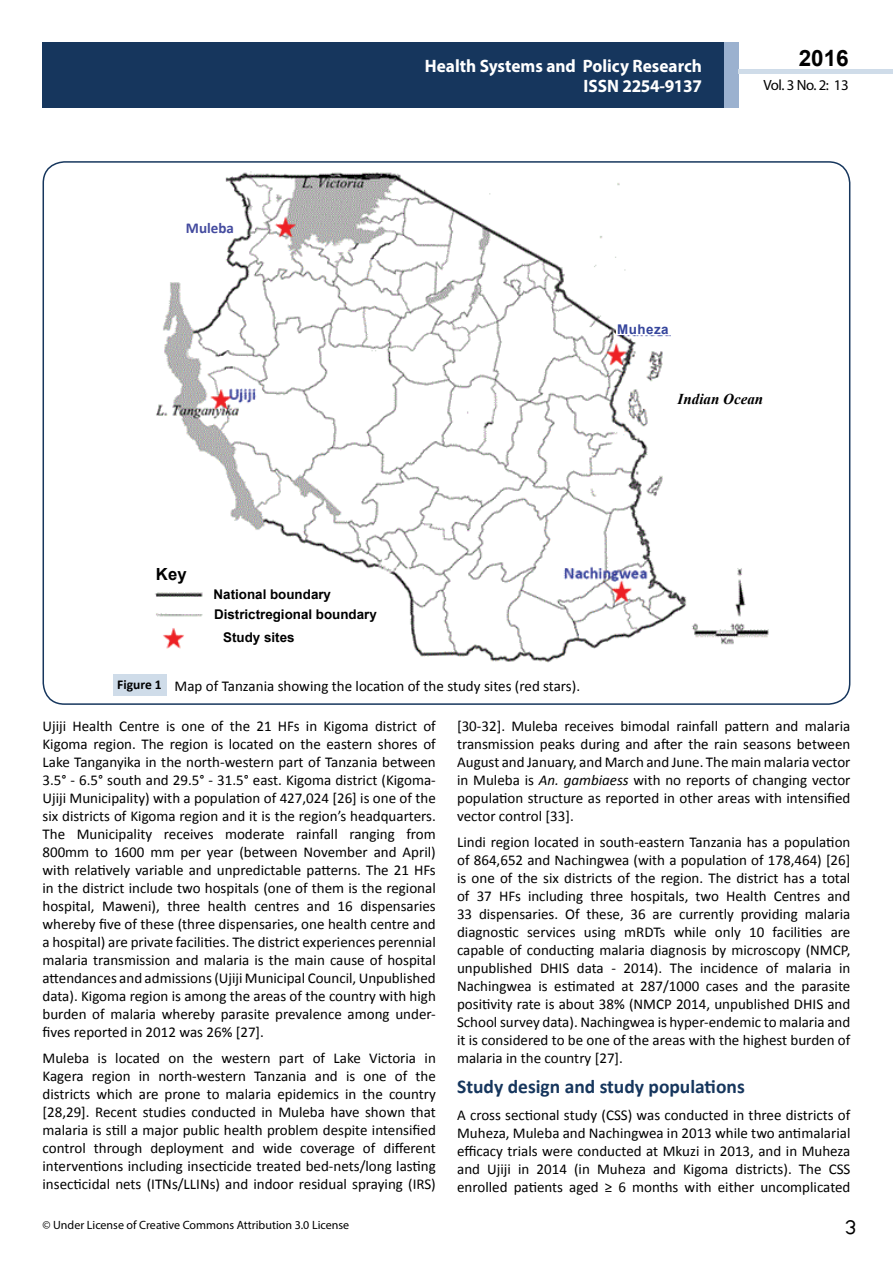
<style>
.page{position:relative;width:893px;height:1263px;background:#fff}
.page>*{position:absolute;margin:0;border:0;box-sizing:border-box;transform-origin:0 0}
.t1{font:25.5px "Tunga";color:#000}
.t2{font:700 22.5px "Arial";color:#000}
.t3{font:700 19.5px "Calibri";color:#16365d}
.t4{font:700 18px/19.8px "Myriad Pro";color:#fff;text-align:right;scale:.96 1}
.t5{font:700 16.65px "Arial";color:#000}
.t6{font:15px/18px "Calibri";color:#000;text-align:justify}
.t7{font:italic 700 15px "Times New Roman";color:#000}
.t8{font:700 15px "Calibri";color:#444b9f}
.t9{font:14.85px "Myriad Pro";letter-spacing:-.03em;color:#000}
.t10{font:700 13.35px/20.9px "Arial";color:#000}
.t11{font:700 13.35px "Arial";letter-spacing:.04em;color:#35459c}
.t12{font:12px "Myriad Pro";color:#000}
.s1{font-weight:700;font-size:13.5px}
.s2{font-style:italic}
</style>
<div class="page">
<div style="left:724px;top:42px;width:14px;height:66px;background:#9bb1cf"></div>
<div style="left:43px;top:42px;width:681px;height:66px;background:#16365d"></div>
<div style="left:738px;top:69px;width:155px;height:5px;background:#cfdce9"></div>
<img style="left:155px;top:171px;width:614px;height:492px">
<div style="left:616px;top:320px;width:69px;height:14px;background:#fff"></div>
<div style="left:209px;top:585px;width:171px;height:69px;background:#fff"></div>
<div style="left:146px;top:555px;width:61px;height:30px;background:#fff"></div>
<div style="left:666px;top:386px;width:112px;height:41px;background:#fff"></div>
<div style="left:174px;top:215px;width:64px;height:20px;background:#fff"></div>
<div style="left:113px;top:675px;width:53px;height:21px;background:#cfdce9"></div>
<p class="t8" style="left:186px;top:218px;width:50px">Muleba</p>
<p class="t4" style="left:425px;top:55px;width:290px">Health Systems and Policy Research<br>ISSN 2254-9137</p>
<h2 class="t2" style="left:799px;top:43px;width:52px">2016</h2>
<p class="t9" style="left:763px;top:76px;width:87px">Vol. 3 No. 2: 13</p>
<p class="t11" style="left:617px;top:321px;width:53px">Muheza</p>
<p class="t7" style="left:678px;top:389px;width:87px">Indian Ocean</p>
<p class="t5" style="left:156px;top:563px;width:32px">Key</p>
<p class="t10" style="left:214px;top:584px;width:165px">National boundary<br>Districtregional boundary</p>
<p class="t10" style="left:223px;top:628px;width:73px">Study sites</p>
<p class="t6" style="left:117px;top:677px;width:464px"><span class="s1">Figure 1</span> Map of Tanzania showing the location of the study sites (red stars).</p>
<p class="t6" style="left:42px;top:717px;width:395px">Ujiji Health Centre is one of the 21 HFs in Kigoma district of Kigoma region. The region is located on the eastern shores of Lake Tanganyika in the north-western part of Tanzania between 3.5° - 6.5° south and 29.5° - 31.5° east. Kigoma district (Kigoma-Ujiji Municipality) with a population of 427,024 [26] is one of the six districts of Kigoma region and it is the region’s headquarters.<br>The Municipality receives moderate rainfall ranging from 800mm to 1600 mm per year (between November and April) with relatively variable and unpredictable patterns. The 21 HFs in the district include two hospitals (one of them is the regional hospital, Maweni), three health centres and 16 dispensaries whereby five of these (three dispensaries, one health centre and a hospital) are private facilities. The district experiences perennial malaria transmission and malaria is the main cause of hospital attendances and admissions (Ujiji Municipal Council, Unpublished data). Kigoma region is among the areas of the country with high burden of malaria whereby parasite prevalence among under&shy;fives reported in 2012 was 26% [27].</p>
<p class="t6" style="left:43px;top:1049px;width:395px">Muleba is located on the western part of Lake Victoria in Kagera region in north-western Tanzania and is one of the districts which are prone to malaria epidemics in the country [28,29]. Recent studies conducted in Muleba have shown that malaria is still a major public health problem despite intensified control through deployment and wide coverage of different interventions including insecticide treated bed-nets/long lasting insecticidal nets (ITNs/LLINs) and indoor residual spraying (IRS)</p>
<p class="t6" style="left:457px;top:717px;width:395px">[30-32]. Muleba receives bimodal rainfall pattern and malaria transmission peaks during and after the rain seasons between August and January, and March and June. The main malaria vector in Muleba is <span class="s2">An. gambiaess</span> with no reports of changing vector population structure as reported in other areas with intensified vector control [33].</p>
<p class="t6" style="left:457px;top:833px;width:395px">Lindi region located in south-eastern Tanzania has a population of 864,652 and Nachingwea (with a population of 178,464) [26] is one of the six districts of the region. The district has a total of 37 HFs including three hospitals, two Health Centres and 33 dispensaries. Of these, 36 are currently providing malaria diagnostic services using mRDTs while only 10 facilities are capable of conducting malaria diagnosis by microscopy (NMCP, unpublished DHIS data - 2014). The incidence of malaria in Nachingwea is estimated at 287/1000 cases and the parasite positivity rate is about 38% (NMCP 2014, unpublished DHIS and School survey data). Nachingwea is hyper-endemic to malaria and it is considered to be one of the areas with the highest burden of malaria in the country [27].</p>
<h3 class="t3" style="left:457px;top:1074px;width:289px">Study design and study populations</h3>
<p class="t6" style="left:457px;top:1106px;width:395px">A cross sectional study (CSS) was conducted in three districts of Muheza, Muleba and Nachingwea in 2013 while two antimalarial efficacy trials were conducted at Mkuzi in 2013, and in Muheza and Ujiji in 2014 (in Muheza and Kigoma districts). The CSS enrolled patients aged ≥ 6 months with either uncomplicated</p>
<p class="t12" style="left:43px;top:1218px;width:308px">© Under License of Creative Commons Attribution 3.0 License</p>
<h1 class="t1" style="left:845px;top:1210px;width:13px">3</h1>
</div>
